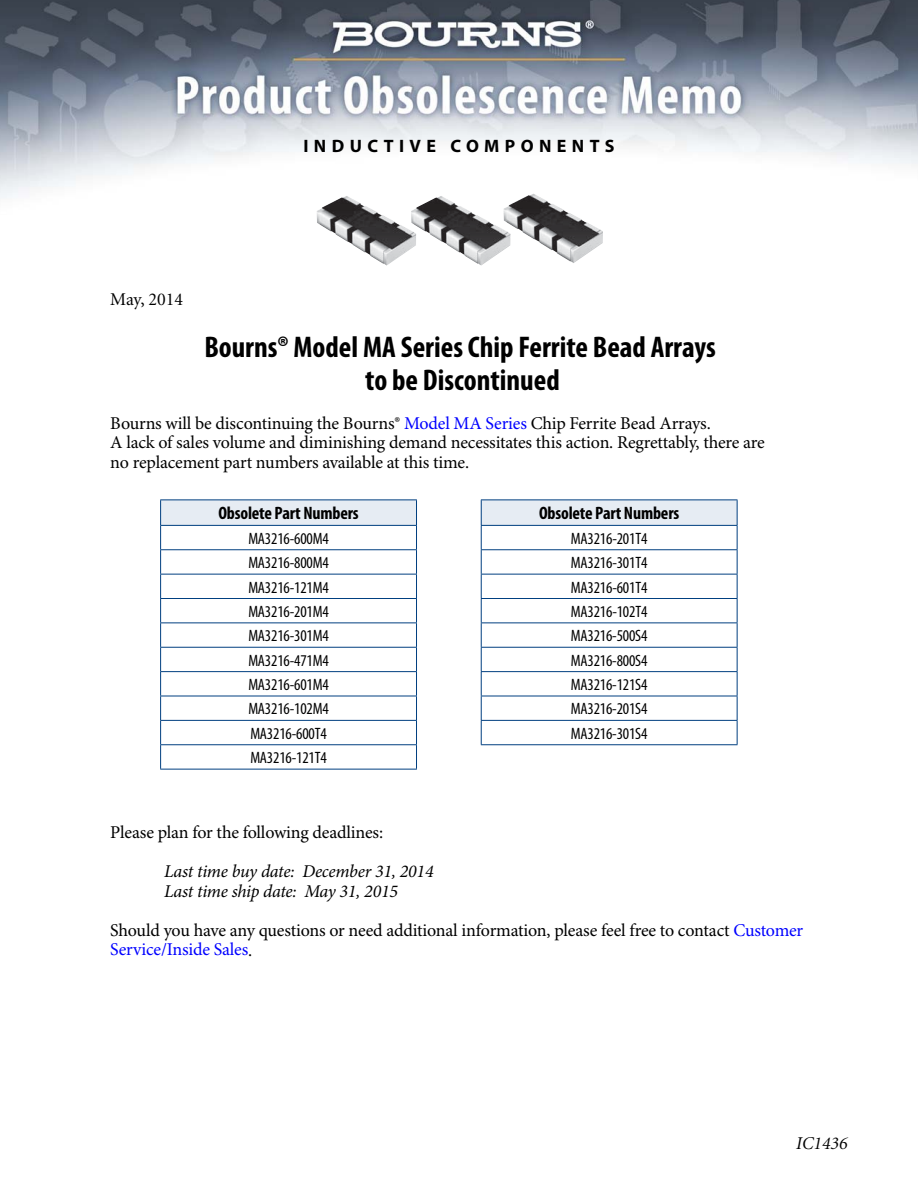
<style>
.page{position:relative;width:918px;height:1188px;background:#fff}
.page>*{position:absolute;margin:0;border:0;box-sizing:border-box;transform-origin:0 0}
.t1{font:700 condensed 30px/33px "Myriad Pro";color:#000;text-align:center}
.t2{font:18px/19.5px "Minion Pro";letter-spacing:-.01em;color:#000}
.t3{font:italic 18px/19.5px "Minion Pro";letter-spacing:-.015em;color:#000}
.t4{font:700 condensed 18px "Myriad Pro";letter-spacing:-.01em;color:#000}
.t5{font:700 18px "Myriad Pro";letter-spacing:.3em;color:#000}
.t6{font:18px "Minion";color:#000}
.t7{font:italic 18px "Minion";color:#000}
.t8{font:condensed 16.5px/24.5px "Myriad Pro";letter-spacing:-.01em;color:#000}
.s1{color:#00f}
</style>
<div class="page">
<img style="left:0;top:0;width:918px;height:199px">
<div style="left:161px;top:500px;width:256px;height:25px;background:#e6ecf3"></div>
<hr style="left:160px;top:500px;width:257px;height:1px;background:#003f80">
<hr style="left:160px;top:525px;width:257px;height:1px;background:#003f80">
<hr style="left:160px;top:549px;width:257px;height:1px;background:#003f80">
<hr style="left:160px;top:574px;width:257px;height:1px;background:#003f80">
<hr style="left:160px;top:598px;width:257px;height:1px;background:#003f80">
<hr style="left:160px;top:622px;width:257px;height:1px;background:#003f80">
<hr style="left:160px;top:647px;width:257px;height:1px;background:#003f80">
<hr style="left:160px;top:671px;width:257px;height:1px;background:#003f80">
<hr style="left:160px;top:696px;width:257px;height:1px;background:#003f80">
<hr style="left:160px;top:720px;width:257px;height:1px;background:#003f80">
<hr style="left:160px;top:744px;width:257px;height:1px;background:#003f80">
<svg style="left:160px;top:500px;width:1px;height:269px"></svg>
<svg style="left:416px;top:500px;width:1px;height:269px"></svg>
<hr style="left:160px;top:769px;width:257px;height:1px;background:#003f80">
<div style="left:481px;top:500px;width:256px;height:25px;background:#e6ecf3"></div>
<hr style="left:481px;top:500px;width:257px;height:1px;background:#003f80">
<hr style="left:481px;top:525px;width:257px;height:1px;background:#003f80">
<hr style="left:481px;top:549px;width:257px;height:1px;background:#003f80">
<hr style="left:481px;top:574px;width:257px;height:1px;background:#003f80">
<hr style="left:481px;top:598px;width:257px;height:1px;background:#003f80">
<hr style="left:481px;top:622px;width:257px;height:1px;background:#003f80">
<hr style="left:481px;top:647px;width:257px;height:1px;background:#003f80">
<hr style="left:481px;top:671px;width:257px;height:1px;background:#003f80">
<hr style="left:481px;top:696px;width:257px;height:1px;background:#003f80">
<hr style="left:481px;top:720px;width:257px;height:1px;background:#003f80">
<svg style="left:481px;top:500px;width:1px;height:244px"></svg>
<svg style="left:737px;top:500px;width:1px;height:244px"></svg>
<hr style="left:481px;top:744px;width:257px;height:1px;background:#003f80">
<img style="left:416px;top:196px;width:87px;height:70px">
<img style="left:503px;top:194px;width:100px;height:69px">
<img style="left:317px;top:196px;width:99px;height:70px">
<p class="t6" style="left:110px;top:292px;width:74px">May, 2014</p>
<p class="t5" style="left:303px;top:135px;width:313px">INDUCTIVE COMPONENTS</p>
<h1 class="t1" style="left:204px;top:330px;width:513px">Bourns® Model MA Series Chip Ferrite Bead Arrays to be Discontinued</h1>
<p class="t2" style="left:110px;top:415px;width:656px">Bourns will be discontinuing the Bourns® <span class="s1">Model MA Series</span> Chip Ferrite Bead Arrays.<br>A lack of sales volume and diminishing demand necessitates this action. Regrettably, there are no replacement part numbers available at this time.</p>
<p class="t4" style="left:218px;top:503px;width:142px">Obsolete Part Numbers</p>
<p class="t8" style="left:248px;top:526px;width:82px">MA3216-600M4<br>MA3216-800M4<br>MA3216-121M4<br>MA3216-201M4<br>MA3216-301M4<br>MA3216-471M4<br>MA3216-601M4<br>MA3216-102M4<br>MA3216-600T4<br>MA3216-121T4</p>
<p class="t4" style="left:539px;top:503px;width:142px">Obsolete Part Numbers</p>
<p class="t8" style="left:571px;top:526px;width:78px;text-align:justify">MA3216-201T4<br>MA3216-301T4<br>MA3216-601T4<br>MA3216-102T4<br>MA3216-500S4<br>MA3216-800S4<br>MA3216-121S4<br>MA3216-201S4<br>MA3216-301S4</p>
<p class="t2" style="left:110px;top:825px;width:274px">Please plan for the following deadlines:</p>
<p class="t3" style="left:164px;top:862px;width:271px">Last time buy date: December 31, 2014<br>Last time ship date: May 31, 2015</p>
<p class="t2" style="left:110px;top:922px;width:695px">Should you have any questions or need additional information, please feel free to contact <span class="s1">Customer<br>Service/Inside Sales</span>.</p>
<p class="t7" style="left:796px;top:1136px;width:53px">IC1436</p>
</div>
